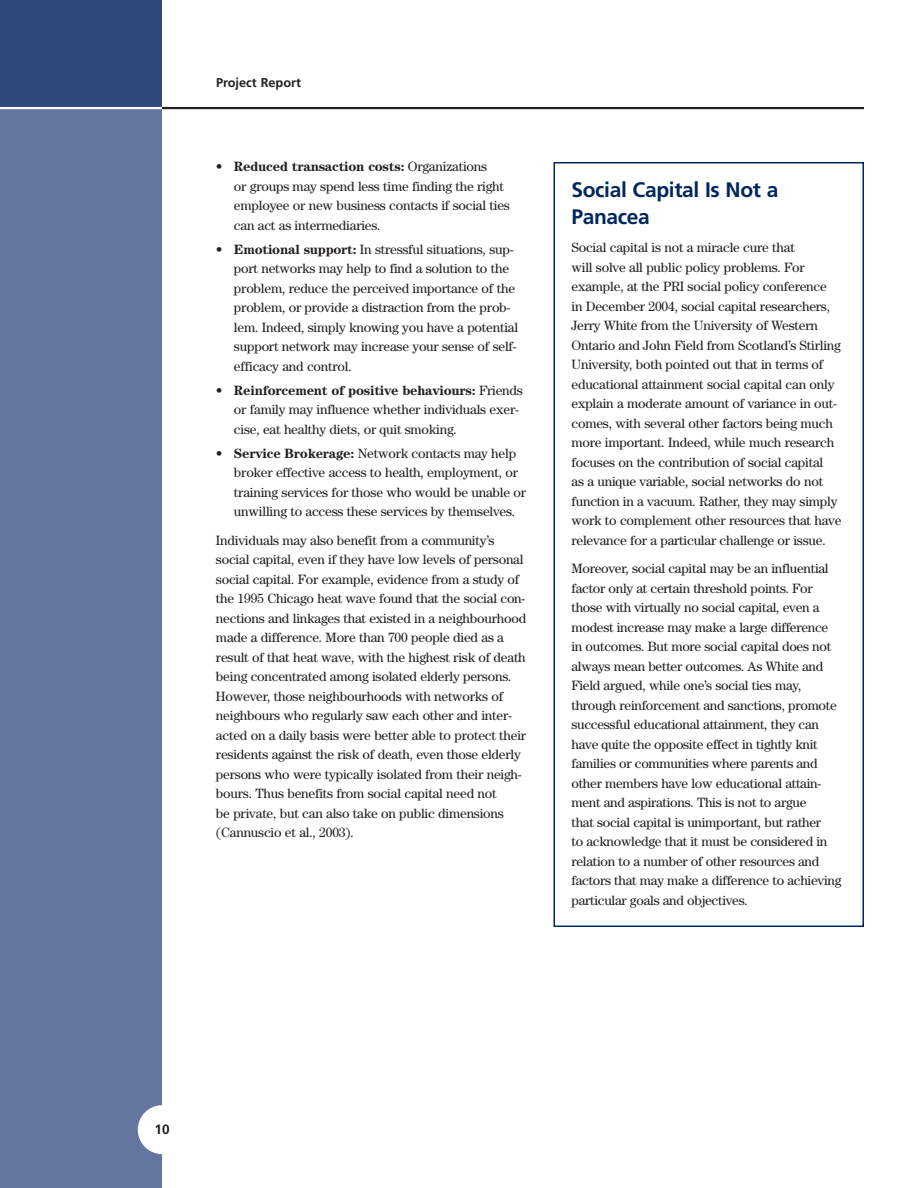
<style>
.page{position:relative;width:918px;height:1188px;background:#fff}
.page>*{position:absolute;margin:0;border:0;box-sizing:border-box;transform-origin:0 0}
.t1{font:700 21px/27px "Frutiger";letter-spacing:-.015em;color:#00265e}
.t2{font:13.5px/19.5px "Century";letter-spacing:-.015em;color:#231f1f}
.t3{font:700 13.5px "Frutiger";color:#231f1f}
.t4{font:700 12.75px "Frutiger";color:#231f1f}
.s1{font-weight:700}
</style>
<div class="page">
<div style="left:554px;top:162px;width:310px;height:765px;border:2px solid #00265e"></div>
<div style="left:0;top:0;width:162px;height:108px;background:#2f497a"></div>
<div style="left:0;top:108px;width:162px;height:1080px;background:#64759f"></div>
<div style="left:138px;top:1105px;width:49px;height:49px;background:#fff;border-radius:50%"></div>
<hr style="left:162px;top:107px;width:702px;height:2px;background:#231f1f">
<hr style="left:0;top:107px;width:162px;height:2px;background:#fff">
<p class="t4" style="left:216px;top:78px;width:87px">Project Report</p>
<p class="t2" style="left:234px;top:158px;width:277px;text-indent:-18px">• <span class="s1">Reduced transaction costs:</span> Organizations<br>or groups may spend less time finding the right employee or new business contacts if social ties can act as intermediaries.</p>
<p class="t2" style="left:234px;top:241px;width:286px;text-indent:-18px">• <span class="s1">Emotional support:</span> In stressful situations, sup&shy;port networks may help to find a solution to the problem, reduce the perceived importance of the problem, or provide a distraction from the prob&shy;lem. Indeed, simply knowing you have a potential support network may increase your sense of self&shy;efficacy and control.</p>
<p class="t2" style="left:234px;top:382px;width:290px;text-indent:-18px">• <span class="s1">Reinforcement of positive behaviours:</span> Friends or family may influence whether individuals exer&shy;cise, eat healthy diets, or quit smoking.</p>
<p class="t2" style="left:234px;top:445px;width:294px;text-indent:-18px">• <span class="s1">Service Brokerage:</span> Network contacts may help broker effective access to health, employment, or training services for those who would be unable or unwilling to access these services by themselves.</p>
<p class="t2" style="left:216px;top:532px;width:312px">Individuals may also benefit from a community’s social capital, even if they have low levels of personal social capital. For example, evidence from a study of the 1995 Chicago heat wave found that the social con&shy;nections and linkages that existed in a neighbourhood made a difference. More than 700 people died as a result of that heat wave, with the highest risk of death being concentrated among isolated elderly persons.<br>However, those neighbourhoods with networks of neighbours who regularly saw each other and inter&shy;acted on a daily basis were better able to protect their residents against the risk of death, even those elderly persons who were typically isolated from their neigh&shy;bours. Thus benefits from social capital need not<br>be private, but can also take on public dimensions (Cannuscio et al., 2003).</p>
<h1 class="t1" style="left:572px;top:178px;width:208px">Social Capital Is Not a<br>Panacea</h1>
<p class="t2" style="left:572px;top:239px;width:272px">Social capital is not a miracle cure that<br>will solve all public policy problems. For example, at the PRI social policy conference<br>in December 2004, social capital researchers, Jerry White from the University of Western Ontario and John Field from Scotland’s Stirling University, both pointed out that in terms of educational attainment social capital can only explain a moderate amount of variance in out&shy;comes, with several other factors being much more important. Indeed, while much research focuses on the contribution of social capital<br>as a unique variable, social networks do not function in a vacuum. Rather, they may simply work to complement other resources that have relevance for a particular challenge or issue.</p>
<p class="t2" style="left:572px;top:560px;width:272px">Moreover, social capital may be an influential factor only at certain threshold points. For those with virtually no social capital, even a modest increase may make a large difference in outcomes. But more social capital does not always mean better outcomes. As White and Field argued, while one’s social ties may, through reinforcement and sanctions, promote successful educational attainment, they can have quite the opposite effect in tightly knit families or communities where parents and other members have low educational attain&shy;ment and aspirations. This is not to argue<br>that social capital is unimportant, but rather<br>to acknowledge that it must be considered in relation to a number of other resources and factors that may make a difference to achieving particular goals and objectives.</p>
<p class="t3" style="left:155px;top:1123px;width:17px">10</p>
</div>
